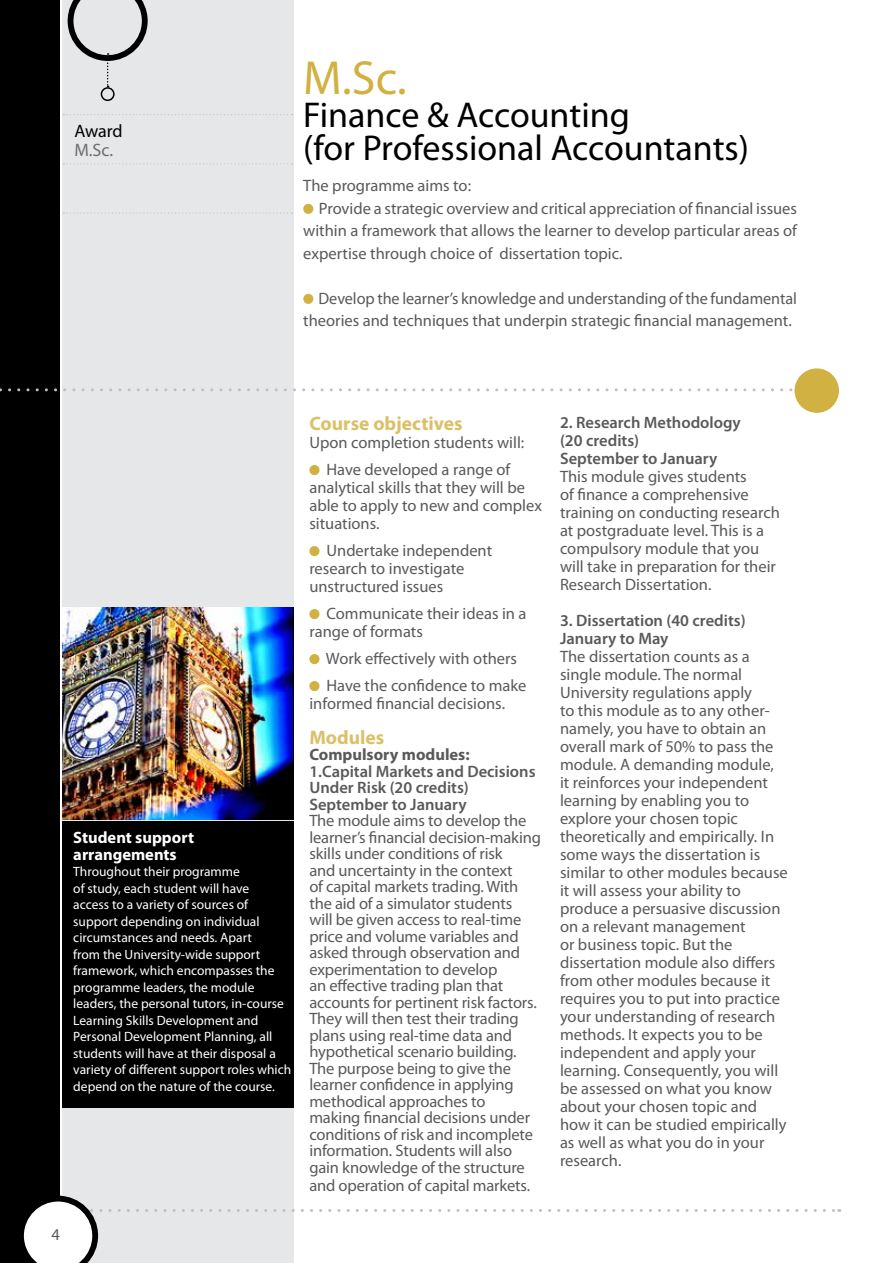
<style>
.page{position:relative;width:893px;height:1263px;background:#fff}
.page>*{position:absolute;margin:0;border:0;box-sizing:border-box;transform-origin:0 0}
.t1{font:48px "Myriad Pro";color:#d0b142}
.t2{font:36px/33px "Myriad Pro";color:#000}
.t3{font:700 19.5px "Myriad Pro";color:#dac168}
.t4{font:18px "Myriad Pro";letter-spacing:-.005em;color:#000}
.t5{font:18px "Myriad Pro";color:#6d6e71}
.t6{font:16.5px/18px "Myriad Pro";color:#58595b}
.t7{font:600 16.5px/18px "Myriad Pro";color:#58595b}
.t8{font:700 16.5px/16.5px "Myriad Pro";color:#fff}
.t9{font:700 16.5px "Myriad Pro";color:#58595b}
.t10{font:13.5px/16.5px "Myriad Pro";color:#fff}
</style>
<div class="page">
<div style="left:62px;top:0;width:231px;height:1263px;background:#e6e7e8"></div>
<div style="left:0;top:0;width:59px;height:1263px;background:#000"></div>
<div style="left:62px;top:821px;width:231px;height:286px;background:#000"></div>
<img style="left:62px;top:607px;width:230px;height:213px">
<svg style="left:68px;top:0;width:80px;height:87px"></svg>
<div style="left:101px;top:87px;width:14px;height:14px;border:2px solid #000;border-radius:50%"></div>
<svg style="left:0;top:388px;width:793px;height:3px"></svg>
<svg style="left:63px;top:114px;width:229px;height:1px"></svg>
<svg style="left:63px;top:163px;width:229px;height:1px"></svg>
<svg style="left:63px;top:213px;width:229px;height:1px"></svg>
<div style="left:303px;top:204px;width:10px;height:10px;background:#d0b142;border-radius:50%"></div>
<div style="left:303px;top:294px;width:10px;height:10px;background:#d0b142;border-radius:50%"></div>
<div style="left:309px;top:465px;width:10px;height:10px;background:#d0b142;border-radius:50%"></div>
<div style="left:309px;top:546px;width:10px;height:10px;background:#d0b142;border-radius:50%"></div>
<div style="left:309px;top:609px;width:10px;height:10px;background:#d0b142;border-radius:50%"></div>
<div style="left:309px;top:654px;width:10px;height:10px;background:#d0b142;border-radius:50%"></div>
<div style="left:309px;top:681px;width:10px;height:10px;background:#d0b142;border-radius:50%"></div>
<div style="left:794px;top:368px;width:45px;height:45px;background:#d0b142;border-radius:50%"></div>
<svg style="left:23px;top:1196px;width:817px;height:67px"></svg>
<p class="t4" style="left:74px;top:120px;width:50px">Award</p>
<p class="t5" style="left:74px;top:139px;width:40px">M.Sc.</p>
<h1 class="t1" style="left:303px;top:49px;width:105px">M.Sc.</h1>
<h2 class="t2" style="left:303px;top:98px;width:447px">Finance &amp; Accounting<br>(for Professional Accountants)</h2>
<p class="t6" style="left:303px;top:177px;width:169px">The programme aims to:</p>
<p class="t6" style="left:319px;top:199px;width:480px">Provide a strategic overview and critical appreciation of financial issues</p>
<p class="t6" style="left:303px;top:222px;width:495px">within a framework that allows the learner to develop particular areas of</p>
<p class="t6" style="left:303px;top:244px;width:321px">expertise through choice of dissertation topic.</p>
<p class="t6" style="left:303px;top:287px;width:495px;line-height:22.5px;text-indent:15px">Develop the learner’s knowledge and understanding of the fundamental theories and techniques that underpin strategic financial management.</p>
<p class="t8" style="left:73px;top:829px;width:122px">Student support arrangements</p>
<p class="t10" style="left:73px;top:863px;width:220px">Throughout their programme<br>of study, each student will have<br>access to a variety of sources of support depending on individual circumstances and needs. Apart<br>from the University-wide support framework, which encompasses the programme leaders, the module leaders, the personal tutors, in-course Learning Skills Development and Personal Development Planning, all students will have at their disposal a variety of different support roles which depend on the nature of the course.</p>
<p class="t6" style="left:51px;top:1225px;width:10px">4</p>
<p class="t3" style="left:309px;top:411px;width:155px">Course objectives</p>
<p class="t6" style="left:309px;top:429px;width:216px;line-height:27px;text-align:center">Upon completion students will:<br>Have developed a range of</p>
<p class="t6" style="left:309px;top:478px;width:234px">analytical skills that they will be able to apply to new and complex situations.</p>
<p class="t6" style="left:309px;top:541px;width:184px;text-indent:17px">Undertake independent research to investigate unstructured issues</p>
<p class="t6" style="left:309px;top:604px;width:219px;text-indent:17px">Communicate their ideas in a range of formats</p>
<p class="t6" style="left:326px;top:645px;width:202px;line-height:27px">Work effectively with others<br>Have the confidence to make</p>
<p class="t6" style="left:309px;top:694px;width:197px">informed financial decisions.</p>
<p class="t3" style="left:309px;top:724px;width:76px">Modules</p>
<p class="t9" style="left:309px;top:744px;width:162px">Compulsory modules:</p>
<p class="t7" style="left:309px;top:762px;width:228px;line-height:16.5px">1.Capital Markets and Decisions<br>Under Risk (20 credits)<br>September to January</p>
<p class="t6" style="left:309px;top:812px;width:233px;line-height:16.5px">The module aims to develop the learner’s financial decision-making skills under conditions of risk<br>and uncertainty in the context<br>of capital markets trading. With the aid of a simulator students<br>will be given access to real-time price and volume variables and asked through observation and experimentation to develop<br>an effective trading plan that accounts for pertinent risk factors.<br>They will then test their trading plans using real-time data and hypothetical scenario building.<br>The purpose being to give the learner confidence in applying methodical approaches to<br>making financial decisions under conditions of risk and incomplete information. Students will also gain knowledge of the structure</p>
<p class="t6" style="left:309px;top:1176px;width:222px">and operation of capital markets.</p>
<p class="t7" style="left:560px;top:413px;width:182px">2. Research Methodology (20 credits)<br>September to January</p>
<p class="t6" style="left:560px;top:467px;width:221px">This module gives students<br>of finance a comprehensive training on conducting research at postgraduate level. This is a compulsory module that you will take in preparation for their<br>Research Dissertation.</p>
<p class="t7" style="left:560px;top:611px;width:187px">3. Dissertation (40 credits)<br>January to May</p>
<p class="t6" style="left:560px;top:647px;width:229px">The dissertation counts as a single module. The normal<br>University regulations apply<br>to this module as to any other&shy;namely, you have to obtain an overall mark of 50% to pass the module. A demanding module,<br>it reinforces your independent learning by enabling you to explore your chosen topic theoretically and empirically. In some ways the dissertation is similar to other modules because it will assess your ability to produce a persuasive discussion on a relevant management<br>or business topic. But the dissertation module also differs from other modules because it requires you to put into practice your understanding of research methods. It expects you to be independent and apply your learning. Consequently, you will be assessed on what you know about your chosen topic and how it can be studied empirically as well as what you do in your research.</p>
</div>
